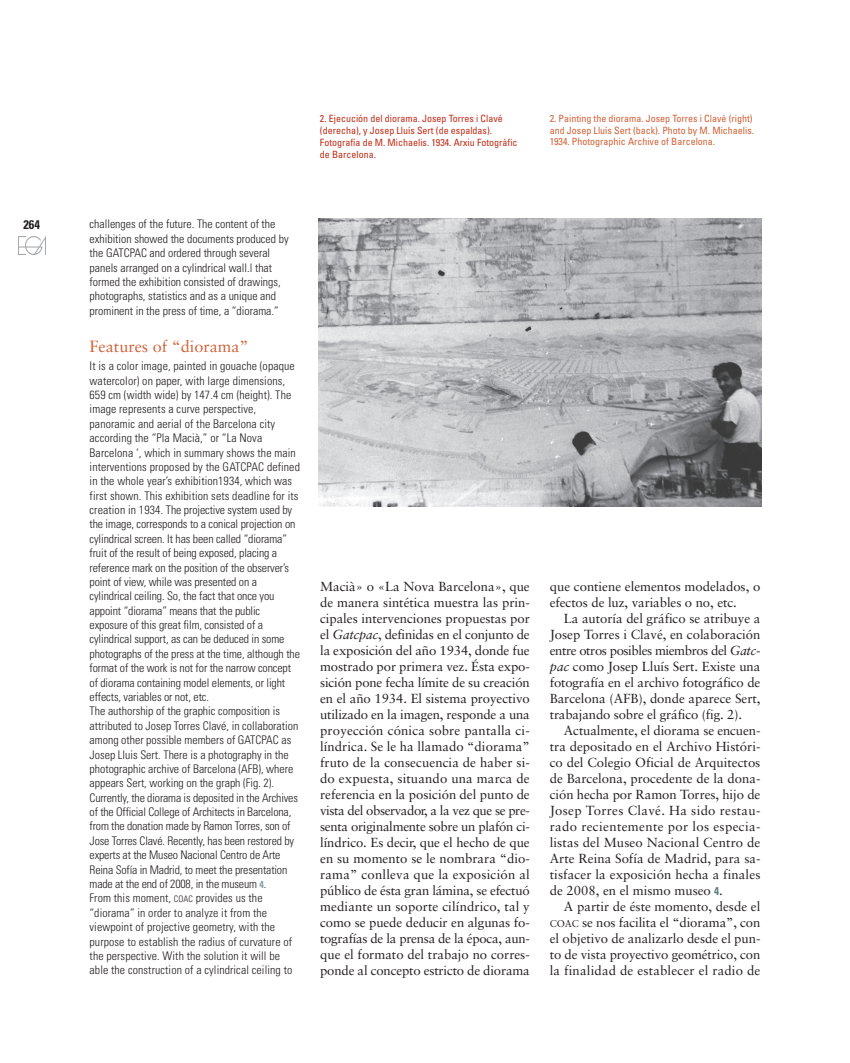
<style>
.page{position:relative;width:850px;height:1063px;background:#fff}
.page>*{position:absolute;margin:0;border:0;box-sizing:border-box;transform-origin:0 0}
.t1{font:16.25px "Sabon";color:#d16138}
.t2{font:13.12px/16px "Sabon";color:#231f20;text-align:justify}
.t3{font:700 condensed 12.5px "Univers";color:#231f20}
.t4{font:300 condensed 11.88px/14.4px "Univers";color:#231f20}
.t5{font:condensed 10px/11.9px "Univers";color:#c02d19}
.t6{font:condensed 10px/11.9px "Univers";color:#d16138}
.s1{font-weight:700;font-size:10px;color:#829d9d}
.s2{font-size:8.88px}
.s3{font-style:italic}
.s4{font-family:"Univers";font-weight:700;font-stretch:condensed;font-size:11.25px;color:#587a7b}
.s5{font-size:9.88px}
</style>
<div class="page">
<img style="left:18px;top:237px;width:28px;height:17px">
<img style="left:319px;top:218px;width:443px;height:288px">
<p class="t3" style="left:23px;top:220px;width:18px">264</p>
<p class="t5" style="left:320px;top:114px;width:199px">2. Ejecución del diorama. Josep Torres i Clavé (derecha), y Josep Lluís Sert (de espaldas).<br>Fotografía de M. Michaelis. 1934. Arxiu Fotogràfic de Barcelona.</p>
<p class="t6" style="left:550px;top:113px;width:206px">2. Painting the diorama. Josep Torres i Clavé (right) and Josep Lluís Sert (back). Photo by M. Michaelis.<br>1934. Photographic Archive of Barcelona.</p>
<p class="t4" style="left:90px;top:218px;width:201px">challenges of the future. The content of the exhibition showed the documents produced by the GATCPAC and ordered through several panels arranged on a cylindrical wall.l that formed the exhibition consisted of drawings, photographs, statistics and as a unique and prominent in the press of time, a “diorama.”</p>
<h1 class="t1" style="left:90px;top:340px;width:160px">Features of “diorama”</h1>
<p class="t4" style="left:90px;top:360px;width:212px">It is a color image, painted in gouache (opaque watercolor) on paper, with large dimensions, 659 cm (width wide) by 147.4 cm (height). The image represents a curve perspective, panoramic and aerial of the Barcelona city according the “Pla Macià,” or “La Nova Barcelona ‘, which in summary shows the main interventions proposed by the GATCPAC defined in the whole year’s exhibition1934, which was first shown. This exhibition sets deadline for its creation in 1934. The projective system used by the image, corresponds to a conical projection on cylindrical screen. It has been called “diorama” fruit of the result of being exposed, placing a reference mark on the position of the observer’s point of view, while was presented on a cylindrical ceiling. So, the fact that once you appoint “diorama” means that the public exposure of this great film, consisted of a cylindrical support, as can be deduced in some photographs of the press at the time, although the format of the work is not for the narrow concept of diorama containing model elements, or light effects, variables or not, etc.<br>The authorship of the graphic composition is attributed to Josep Torres Clavé, in collaboration among other possible members of GATCPAC as Josep Lluis Sert. There is a photography in the photographic archive of Barcelona (AFB), where appears Sert, working on the graph (Fig. 2).<br>Currently, the diorama is deposited in the Archives of the Official College of Architects in Barcelona, from the donation made by Ramon Torres, son of Jose Torres Clavé. Recently, has been restored by experts at the Museo Nacional Centro de Arte Reina Sofía in Madrid, to meet the presentation made at the end of 2008, in the museum <span class="s1">4</span>.<br>From this moment, <span class="s2">COAC</span> provides us the “diorama” in order to analyze it from the viewpoint of projective geometry, with the purpose to establish the radius of curvature of the perspective. With the solution it will be able the construction of a cylindrical ceiling to</p>
<p class="t2" style="left:320px;top:579px;width:211px">Macià» o «La Nova Barcelona», que de manera sintética muestra las prin&shy;cipales intervenciones propuestas por el <span class="s3">Gatcpac</span>, definidas en el conjunto de la exposición del año 1934, donde fue mostrado por primera vez. Ésta expo&shy;sición pone fecha límite de su creación en el año 1934. El sistema proyectivo utilizado en la imagen, responde a una proyección cónica sobre pantalla ci&shy;líndrica. Se le ha llamado “diorama” fruto de la consecuencia de haber si&shy;do expuesta, situando una marca de referencia en la posición del punto de vista del observador, a la vez que se pre&shy;senta originalmente sobre un plafón ci&shy;líndrico. Es decir, que el hecho de que en su momento se le nombrara “dio&shy;rama” conlleva que la exposición al público de ésta gran lámina, se efectuó mediante un soporte cilíndrico, tal y como se puede deducir en algunas fo&shy;tografías de la prensa de la época, aun&shy;que el formato del trabajo no corres&shy;ponde al concepto estricto de diorama</p>
<p class="t2" style="left:550px;top:579px;width:212px">que contiene elementos modelados, o efectos de luz, variables o no, etc.</p>
<p class="t2" style="left:550px;top:611px;width:212px;text-indent:14px">La autoría del gráfico se atribuye a Josep Torres i Clavé, en colaboración entre otros posibles miembros del <span class="s3">Gatc&shy;pac</span> como Josep Lluís Sert. Existe una fotografía en el archivo fotográfico de Barcelona (AFB), donde aparece Sert, trabajando sobre el gráfico (fig. 2).</p>
<p class="t2" style="left:550px;top:723px;width:212px;text-indent:14px">Actualmente, el diorama se encuen&shy;tra depositado en el Archivo Históri&shy;co del Colegio Oficial de Arquitectos de Barcelona, procedente de la dona&shy;ción hecha por Ramon Torres, hijo de Josep Torres Clavé. Ha sido restau&shy;rado recientemente por los especia&shy;listas del Museo Nacional Centro de Arte Reina Sofía de Madrid, para sa&shy;tisfacer la exposición hecha a finales de 2008, en el mismo museo <span class="s4">4</span>.</p>
<p class="t2" style="left:550px;top:899px;width:212px;text-indent:14px">A partir de éste momento, desde el <span class="s5">COAC</span> se nos facilita el “diorama”, con el objetivo de analizarlo desde el pun&shy;to de vista proyectivo geométrico, con la finalidad de establecer el radio de</p>
</div>
